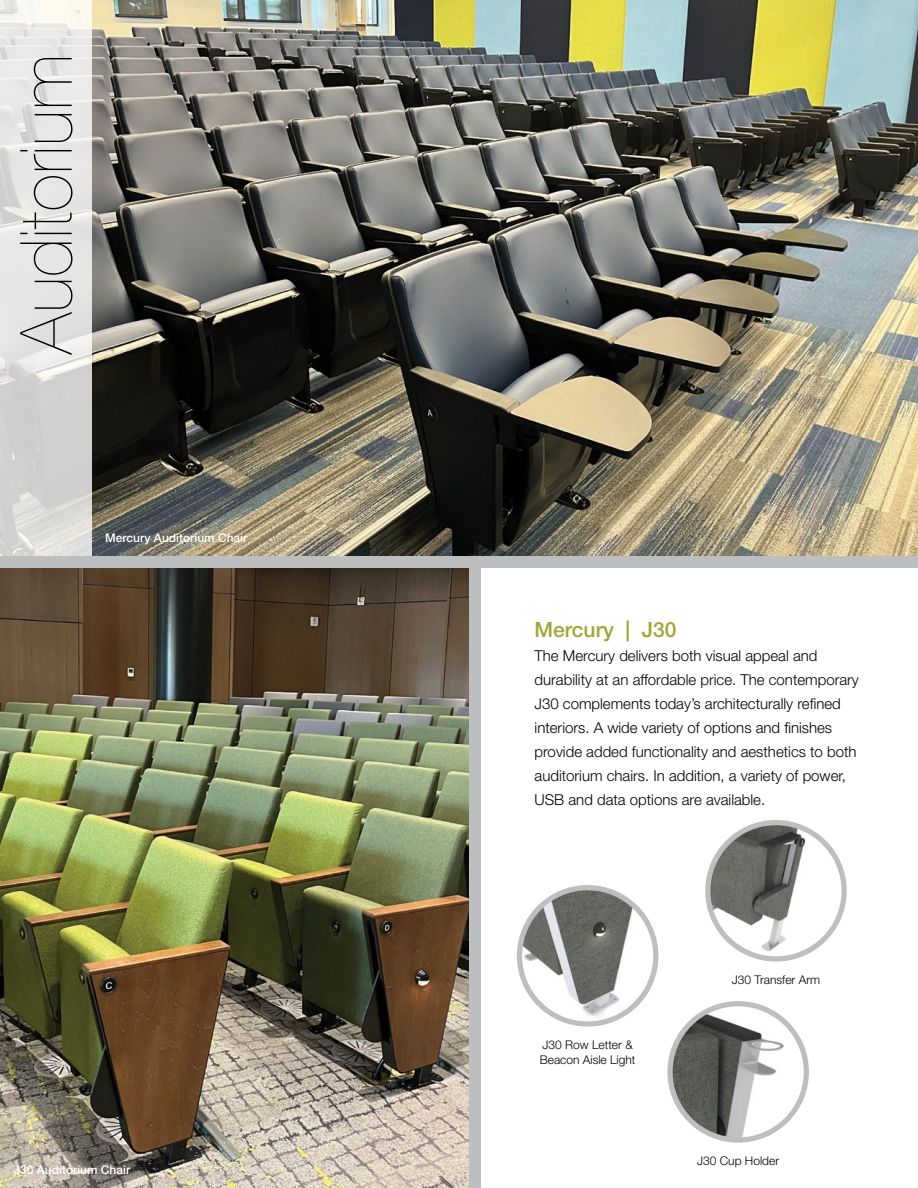
<style>
.page{position:relative;width:918px;height:1188px;background:#fff}
.page>*{position:absolute;margin:0;border:0;box-sizing:border-box;transform-origin:0 0}
.t1{font:200 72px "Helvetica Neue LT Std";color:#000}
.t2{font:500 21px "Helvetica Neue LT Std";color:#a1a637}
.t3{font:300 15px/24px "Helvetica Neue LT Std";color:#000}
.t4{font:300 12px/15px "Helvetica Neue LT Std";color:#000}
.t5{font:500 12px "Helvetica Neue LT Std";color:#fff}
</style>
<div class="page">
<img style="left:0;top:568px;width:469px;height:620px">
<img style="left:92px;top:0;width:826px;height:556px">
<img style="left:673px;top:1013px;width:123px;height:124px">
<div style="left:667px;top:1001px;width:142px;height:142px;border:5px solid #bcbec0;border-radius:50%"></div>
<img style="left:519px;top:889px;width:137px;height:132px">
<div style="left:517px;top:885px;width:141px;height:142px;border:5px solid #bcbec0;border-radius:50%"></div>
<img style="left:708px;top:824px;width:115px;height:132px">
<div style="left:705px;top:820px;width:142px;height:142px;border:5px solid #bcbec0;border-radius:50%"></div>
<div style="left:469px;top:563px;width:12px;height:625px;background:#bcbec0"></div>
<svg style="left:0;top:0;width:92px;height:556px;background:#e1e0de"></svg>
<div style="left:0;top:556px;width:918px;height:12px;background:#bcbec0"></div>
<h1 class="t1" style="left:5px;top:354px;width:302px;rotate:-90deg">Auditorium</h1>
<p class="t5" style="left:105px;top:531px;width:144px">Mercury Auditorium Chair</p>
<p class="t5" style="left:14px;top:1163px;width:118px">J30 Auditorium Chair</p>
<h2 class="t2" style="left:535px;top:617px;width:144px">Mercury | J30</h2>
<p class="t3" style="left:535px;top:643px;width:326px">The Mercury delivers both visual appeal and durability at an affordable price. The contemporary J30 complements today’s architecturally refined interiors. A wide variety of options and finishes provide added functionality and aesthetics to both auditorium chairs. In addition, a variety of power, USB and data options are available.</p>
<p class="t4" style="left:540px;top:1037px;width:97px">J30 Row Letter &amp;<br>Beacon Aisle Light</p>
<p class="t4" style="left:732px;top:972px;width:90px">J30 Transfer Arm</p>
<p class="t4" style="left:697px;top:1153px;width:84px">J30 Cup Holder</p>
</div>
